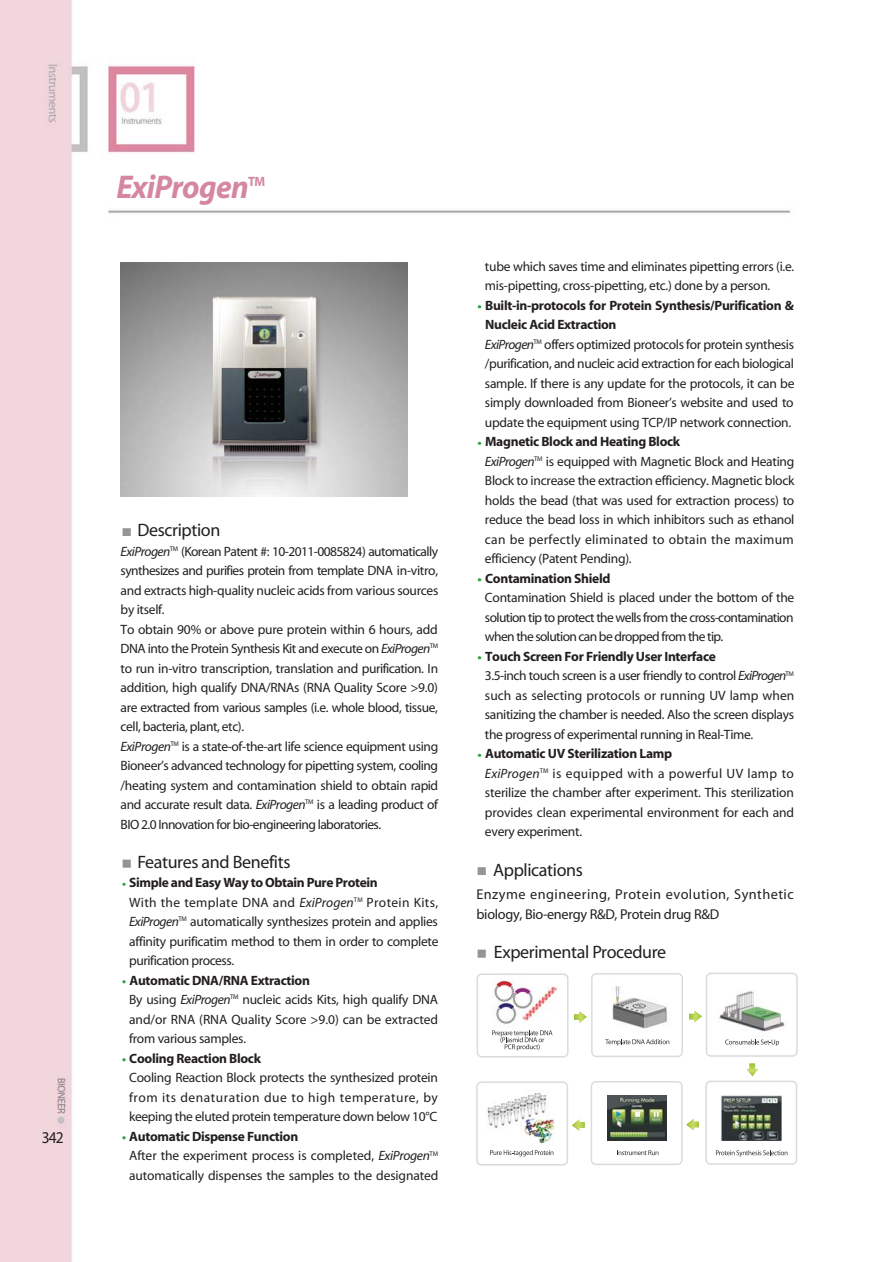
<style>
.page{position:relative;width:893px;height:1262px;background:#fff}
.page>*{position:absolute;margin:0;border:0;box-sizing:border-box;transform-origin:0 0}
.t1{font:italic 700 33px "Myriad";letter-spacing:-.02em;color:#d486a2;scale:.95 1}
.t2{font:18px "Myriad";letter-spacing:-.02em;color:#231f20}
.t3{font:16.5px "Myriad";color:#231f20;scale:.93 1}
.t4{font:14.25px/19.5px "Myriad";letter-spacing:.03em;color:#231f20}
.t5{font:13.5px/19.5px "Myriad";letter-spacing:-.02em;color:#231f20}
.t6{font:700 13.5px "Myriad";letter-spacing:-.02em;color:#231f20}
.t7{font:700 13.5px "Myriad";color:#d486a2;scale:.94 1}
.s1{font-style:italic}
.s2{font-weight:700}
</style>
<div class="page">
<img style="left:0;top:0;width:791px;height:1261px">
<img style="left:117px;top:519px;width:18px;height:23px">
<img style="left:117px;top:850px;width:18px;height:23px">
<img style="left:117px;top:876px;width:13px;height:16px">
<img style="left:117px;top:974px;width:13px;height:16px">
<img style="left:117px;top:1052px;width:13px;height:16px">
<img style="left:117px;top:1130px;width:13px;height:16px">
<img style="left:472px;top:298px;width:14px;height:17px">
<img style="left:472px;top:435px;width:14px;height:17px">
<img style="left:472px;top:572px;width:14px;height:16px">
<img style="left:472px;top:650px;width:14px;height:16px">
<img style="left:472px;top:747px;width:14px;height:17px">
<img style="left:472px;top:858px;width:18px;height:22px">
<img style="left:472px;top:940px;width:18px;height:23px">
<div style="left:472px;top:968px;width:330px;height:201px;background:#fff"></div>
<img style="left:487px;top:1092px;width:68px;height:52px">
<img style="left:493px;top:980px;width:64px;height:44px">
<svg style="left:492px;top:1030px;width:60px;height:20px"></svg>
<img style="left:612px;top:986px;width:55px;height:43px">
<svg style="left:605px;top:1039px;width:64px;height:6px"></svg>
<svg style="left:725px;top:1039px;width:54px;height:6px"></svg>
<div style="left:476px;top:973px;width:92px;height:84px;border:2px solid #dadbdd;border-radius:4px"></div>
<div style="left:591px;top:973px;width:92px;height:84px;border:2px solid #dadbdd;border-radius:4px"></div>
<div style="left:705px;top:972px;width:92px;height:84px;border:2px solid #dadbdd;border-radius:4px"></div>
<svg style="left:574px;top:1011px;width:12px;height:11px"></svg>
<svg style="left:689px;top:1011px;width:13px;height:11px"></svg>
<svg style="left:746px;top:1063px;width:12px;height:13px"></svg>
<svg style="left:490px;top:1149px;width:63px;height:7px"></svg>
<svg style="left:617px;top:1150px;width:41px;height:5px"></svg>
<svg style="left:716px;top:1150px;width:71px;height:6px"></svg>
<div style="left:476px;top:1081px;width:92px;height:84px;border:2px solid #dadbdd;border-radius:4px"></div>
<div style="left:590px;top:1081px;width:92px;height:84px;border:2px solid #dadbdd;border-radius:4px"></div>
<div style="left:705px;top:1080px;width:92px;height:84px;border:2px solid #dadbdd;border-radius:4px"></div>
<svg style="left:686px;top:1119px;width:13px;height:11px"></svg>
<svg style="left:572px;top:1119px;width:12px;height:11px"></svg>
<img style="left:607px;top:1095px;width:59px;height:45px">
<img style="left:721px;top:1095px;width:60px;height:46px">
<img style="left:718px;top:991px;width:67px;height:41px">
<div style="left:120px;top:262px;width:322px;height:259px;background:#fff"></div>
<img style="left:120px;top:262px;width:288px;height:235px">
<p class="t3" style="left:42px;top:1131px;width:25px">342</p>
<h1 class="t1" style="left:116px;top:175px;width:141px">ExiProgen</h1>
<p class="t7" style="left:248px;top:176px;width:20px">TM</p>
<h2 class="t2" style="left:137px;top:523px;width:85px">Description</h2>
<p class="t5" style="left:121px;top:542px;width:319px"><span class="s1">ExiProgen</span><sup>TM</sup> (Korean Patent #: 10-2011-0085824) automatically synthesizes and purifies protein from template DNA in-vitro, and extracts high-quality nucleic acids from various sources by itself.<br>To obtain 90% or above pure protein within 6 hours, add DNA into the Protein Synthesis Kit and execute on <span class="s1">ExiProgen</span><sup>TM </sup>to run in-vitro transcription, translation and purification. In addition, high qualify DNA/RNAs (RNA Quality Score &gt;9.0) are extracted from various samples (i.e. whole blood, tissue, cell, bacteria, plant, etc).<br><span class="s1">ExiProgen</span><sup>TM</sup> is a state-of-the-art life science equipment using Bioneer’s advanced technology for pipetting system, cooling /heating system and contamination shield to obtain rapid and accurate result data. <span class="s1">ExiProgen</span><sup>TM</sup> is a leading product of BIO 2.0 Innovation for bio-engineering laboratories.</p>
<h2 class="t2" style="left:137px;top:855px;width:155px">Features and Benefits</h2>
<p class="t5" style="left:129px;top:874px;width:311px"><span class="s2">Simple and Easy Way to Obtain Pure Protein<br></span>With the template DNA and <span class="s1">ExiProgen</span><sup>TM</sup> Protein Kits, <span class="s1">ExiProgen</span><sup>TM</sup> automatically synthesizes protein and applies affinity purificatim method to them in order to complete purification process.</p>
<p class="t5" style="left:129px;top:971px;width:310px"><span class="s2">Automatic DNA/RNA Extraction<br></span>By using <span class="s1">ExiProgen</span><sup>TM</sup> nucleic acids Kits, high qualify DNA and/or RNA (RNA Quality Score &gt;9.0) can be extracted from various samples.</p>
<p class="t6" style="left:129px;top:1053px;width:133px">Cooling Reaction Block</p>
<p class="t5" style="left:129px;top:1069px;width:310px;text-align:justify">Cooling Reaction Block protects the synthesized protein from its denaturation due to high temperature, by keeping the eluted protein temperature down below 10°C</p>
<p class="t5" style="left:129px;top:1127px;width:311px"><span class="s2">Automatic Dispense Function<br></span>After the experiment process is completed, <span class="s1">ExiProgen</span><sup>TM </sup>automatically dispenses the samples to the designated</p>
<p class="t5" style="left:485px;top:257px;width:311px">tube which saves time and eliminates pipetting errors (i.e. mis-pipetting, cross-pipetting, etc.) done by a person.</p>
<p class="t5" style="left:485px;top:296px;width:311px"><span class="s2">Built-in-protocols for Protein Synthesis/Purification &amp; Nucleic Acid Extraction<br></span><span class="s1">ExiProgen</span><sup>TM</sup> offers optimized protocols for protein synthesis /purification, and nucleic acid extraction for each biological sample. If there is any update for the protocols, it can be simply downloaded from Bioneer’s website and used to update the equipment using TCP/IP network connection.</p>
<p class="t5" style="left:485px;top:433px;width:311px"><span class="s2">Magnetic Block and Heating Block<br></span><span class="s1">ExiProgen</span><sup>TM</sup> is equipped with Magnetic Block and Heating Block to increase the extraction efficiency. Magnetic block holds the bead (that was used for extraction process) to reduce the bead loss in which inhibitors such as ethanol can be perfectly eliminated to obtain the maximum efficiency (Patent Pending).</p>
<p class="t6" style="left:485px;top:573px;width:127px">Contamination Shield</p>
<p class="t5" style="left:485px;top:589px;width:311px;text-align:justify">Contamination Shield is placed under the bottom of the solution tip to protect the wells from the cross-contamination when the solution can be dropped from the tip.</p>
<p class="t5" style="left:485px;top:647px;width:311px"><span class="s2">Touch Screen For Friendly User Interface<br></span>3.5-inch touch screen is a user friendly to control <span class="s1">ExiProgen</span><sup>TM </sup>such as selecting protocols or running UV lamp when sanitizing the chamber is needed. Also the screen displays the progress of experimental running in Real-Time.</p>
<p class="t5" style="left:485px;top:745px;width:310px"><span class="s2">Automatic UV Sterilization Lamp<br></span><span class="s1">ExiProgen</span><sup>TM</sup> is equipped with a powerful UV lamp to sterilize the chamber after experiment. This sterilization provides clean experimental environment for each and every experiment.</p>
<h2 class="t2" style="left:493px;top:862px;width:91px">Applications</h2>
<p class="t4" style="left:476px;top:886px;width:319px">Enzyme engineering, Protein evolution, Synthetic biology, Bio-energy R&amp;D, Protein drug R&amp;D</p>
<h2 class="t2" style="left:494px;top:945px;width:174px">Experimental Procedure</h2>
</div>
